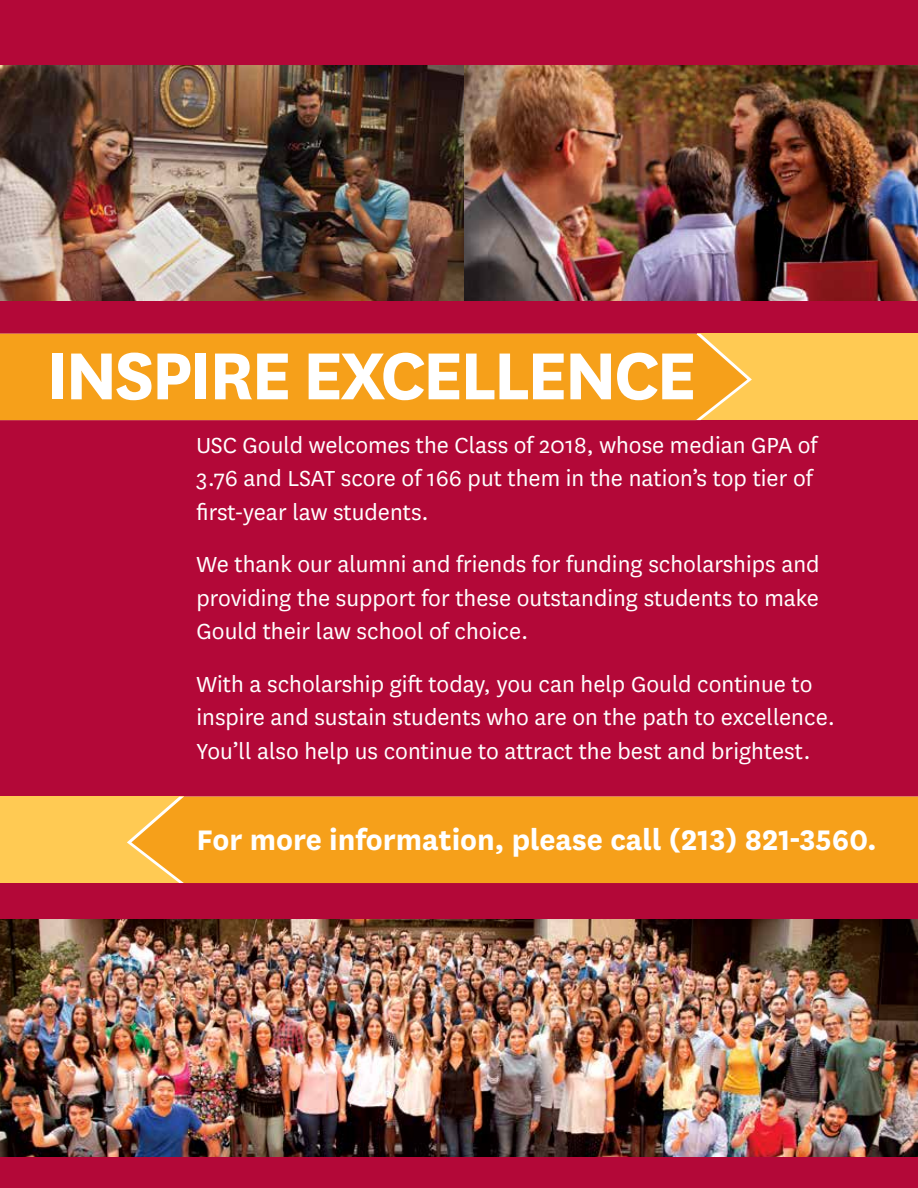
<style>
.page{position:relative;width:918px;height:1188px;background:#b30838}
.page>*{position:absolute;margin:0;border:0;box-sizing:border-box;transform-origin:0 0}
.t1{font:700 77.7px "National";letter-spacing:-.04em;color:#fff}
.t2{font:700 33px "National";color:#fff}
.t3{font:25.5px/33.6px "National";color:#fff}
</style>
<div class="page">
<div style="left:698px;top:334px;width:220px;height:86px;background:#ffca53"></div>
<img style="left:0;top:920px;width:918px;height:237px">
<img style="left:0;top:66px;width:918px;height:235px">
<div style="left:0;top:797px;width:184px;height:86px;background:#ffca53"></div>
<div style="left:0;top:334px;width:747px;height:86px;background:#f6a01a"></div>
<div style="left:131px;top:797px;width:787px;height:86px;background:#f6a01a"></div>
<h1 class="t1" style="left:46px;top:321px;width:653px">INSPIRE EXCELLENCE</h1>
<p class="t3" style="left:197px;top:427px;width:622px">USC Gould welcomes the Class of 2018, whose median GPA of<br>3.76 and LSAT score of 166 put them in the nation’s top tier of first-year law students.</p>
<p class="t3" style="left:197px;top:546px;width:625px;text-align:justify">We thank our alumni and friends for funding scholarships and providing the support for these outstanding students to make Gould their law school of choice.</p>
<p class="t3" style="left:197px;top:666px;width:640px">With a scholarship gift today, you can help Gould continue to inspire and sustain students who are on the path to excellence.<br>You’ll also help us continue to attract the best and brightest.</p>
<p class="t2" style="left:197px;top:816px;width:682px">For more information, please call (213) 821-3560.</p>
</div>
